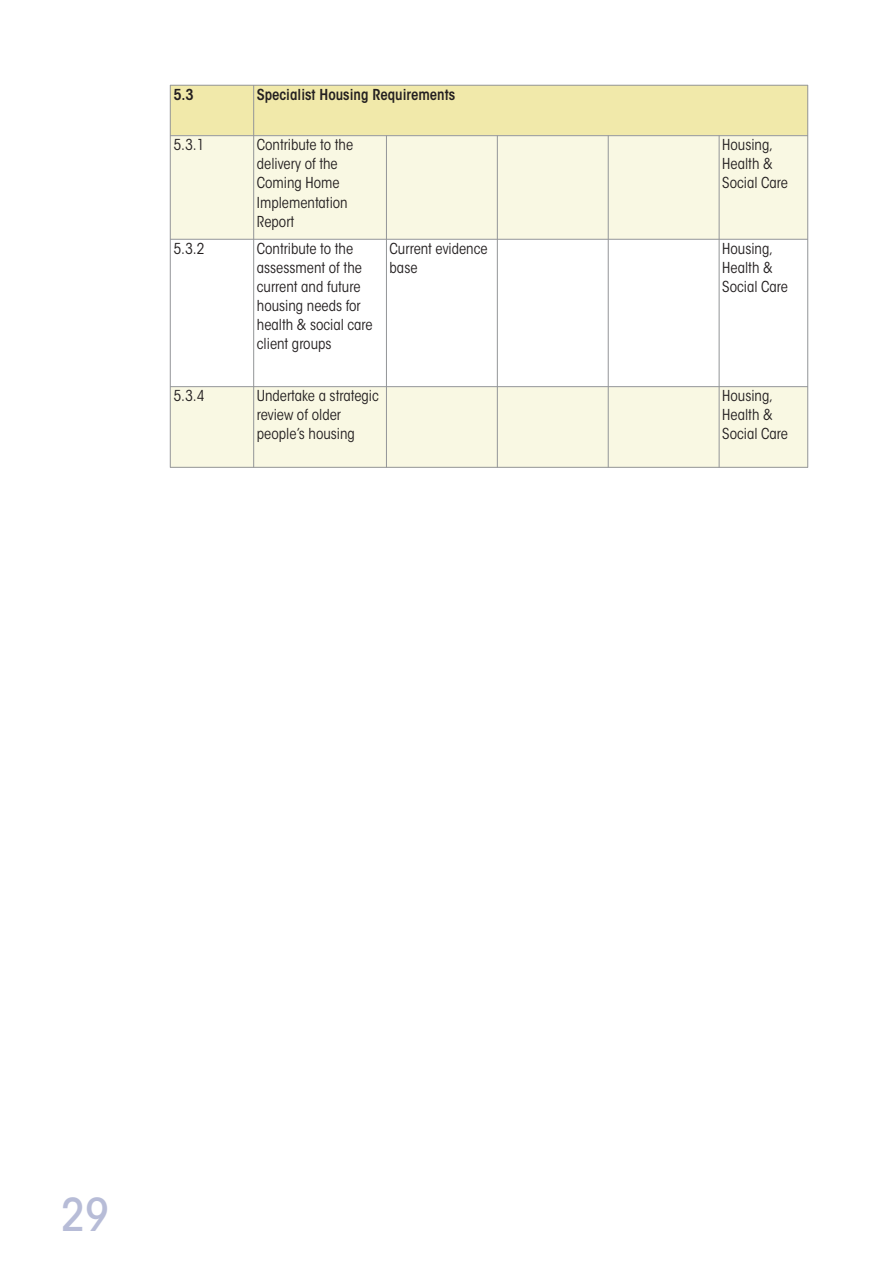
<style>
.page{position:relative;width:893px;height:1263px;background:#fff}
.page>*{position:absolute;margin:0;border:0;box-sizing:border-box;transform-origin:0 0}
.t1{font:500 condensed 45px "ITC Avant Garde Std";color:#b7bcd7}
.t2{font:condensed 15px/19.2px "ITC Avant Garde Std";color:#231f20}
.t3{font:600 condensed 15px "ITC Avant Garde Std";color:#231f20}
</style>
<div class="page">
<div style="left:170px;top:85px;width:84px;height:51px;background:#f1e9aa"></div>
<div style="left:254px;top:85px;width:554px;height:51px;background:#f1e9aa"></div>
<div style="left:170px;top:136px;width:84px;height:103px;background:#f9f8e3"></div>
<div style="left:254px;top:136px;width:132px;height:103px;background:#f9f8e3"></div>
<div style="left:386px;top:136px;width:111px;height:103px;background:#f9f8e3"></div>
<div style="left:497px;top:136px;width:111px;height:103px;background:#f9f8e3"></div>
<div style="left:608px;top:136px;width:111px;height:103px;background:#f9f8e3"></div>
<div style="left:719px;top:136px;width:89px;height:103px;background:#f9f8e3"></div>
<div style="left:170px;top:387px;width:84px;height:80px;background:#f9f8e3"></div>
<div style="left:254px;top:387px;width:132px;height:80px;background:#f9f8e3"></div>
<div style="left:386px;top:387px;width:111px;height:80px;background:#f9f8e3"></div>
<div style="left:497px;top:387px;width:111px;height:80px;background:#f9f8e3"></div>
<div style="left:608px;top:387px;width:111px;height:80px;background:#f9f8e3"></div>
<div style="left:719px;top:387px;width:89px;height:80px;background:#f9f8e3"></div>
<hr style="left:170px;top:85px;width:1px;height:382px;background:#939598">
<hr style="left:253px;top:85px;width:1px;height:382px;background:#939598">
<hr style="left:386px;top:135px;width:1px;height:332px;background:#939598">
<hr style="left:497px;top:135px;width:1px;height:332px;background:#939598">
<hr style="left:608px;top:135px;width:1px;height:332px;background:#939598">
<hr style="left:719px;top:135px;width:1px;height:332px;background:#939598">
<hr style="left:807px;top:85px;width:1px;height:382px;background:#939598">
<hr style="left:170px;top:85px;width:638px;height:1px;background:#939598">
<hr style="left:170px;top:135px;width:638px;height:1px;background:#939598">
<hr style="left:170px;top:239px;width:638px;height:1px;background:#939598">
<hr style="left:170px;top:386px;width:638px;height:1px;background:#939598">
<hr style="left:170px;top:467px;width:638px;height:1px;background:#939598">
<p class="t3" style="left:173px;top:88px;width:22px">5.3</p>
<p class="t3" style="left:257px;top:88px;width:200px">Specialist Housing Requirements</p>
<p class="t2" style="left:173px;top:136px;width:33px">5.3.1</p>
<p class="t2" style="left:257px;top:136px;width:98px">Contribute to the delivery of the<br>Coming Home<br>Implementation<br>Report</p>
<p class="t2" style="left:722px;top:136px;width:67px">Housing,<br>Health &amp;<br>Social Care</p>
<p class="t2" style="left:173px;top:240px;width:33px">5.3.2</p>
<p class="t2" style="left:257px;top:240px;width:117px">Contribute to the assessment of the current and future housing needs for health &amp; social care client groups</p>
<p class="t2" style="left:390px;top:240px;width:99px">Current evidence base</p>
<p class="t2" style="left:722px;top:240px;width:67px">Housing,<br>Health &amp;<br>Social Care</p>
<p class="t2" style="left:173px;top:387px;width:33px">5.3.4</p>
<p class="t2" style="left:257px;top:387px;width:123px">Undertake a strategic review of older people’s housing</p>
<p class="t2" style="left:722px;top:387px;width:67px">Housing,<br>Health &amp;<br>Social Care</p>
<h1 class="t1" style="left:61px;top:1189px;width:49px">29</h1>
</div>
